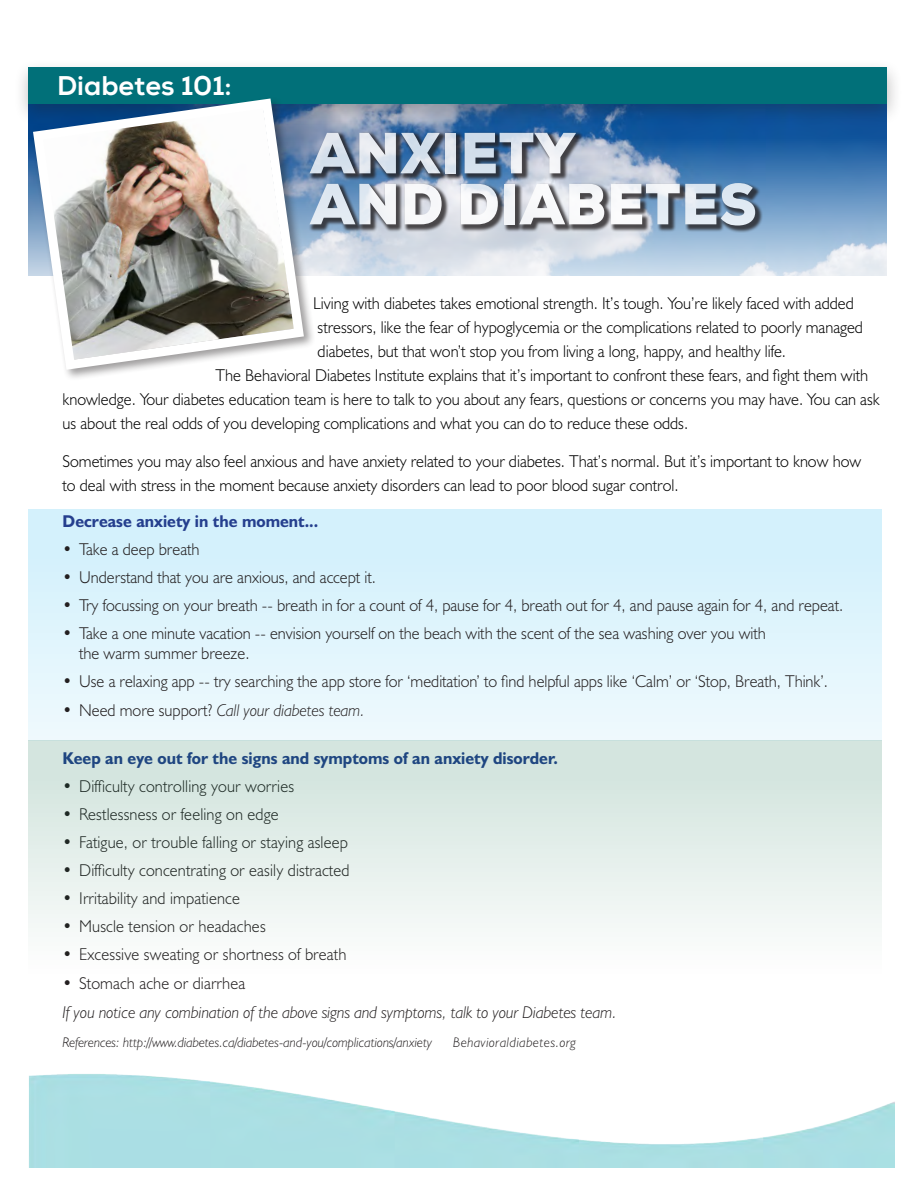
<style>
.page{position:relative;width:918px;height:1188px;background:#fff}
.page>*{position:absolute;margin:0;border:0;box-sizing:border-box;transform-origin:0 0}
.t1{font:900 56.1px/51px "Nexa";letter-spacing:.015em;color:#fff;scale:.96 1}
.t2{font:27px "Nexa X Bold";color:#fff}
.t3{font:300 17.1px/24px "Humanist 521 BT";color:#000;scale:.96 1}
.t4{font:300 17.1px/20.1px "Humanist 521 BT";color:#231f20;scale:.96 1}
.t5{font:italic 300 17.1px "Humanist 521 BT";color:#231f20;scale:.96 1}
.t6{font:700 17.1px "Humanist 521 BT";color:#253f8e;scale:.96 1}
.t7{font:italic 300 14.1px "Humanist 521 BT";color:#231f20;scale:.96 1}
.t8{font:italic 300 14.1px "Humanist 521 BT";letter-spacing:.04em;color:#231f20;scale:.96 1}
.s1{font-style:normal}
</style>
<div class="page">
<div style="left:28px;top:510px;width:853px;height:231px;background:linear-gradient(to bottom,#d0f0fc,#eef9fd)"></div>
<img style="left:316px;top:126px;width:571px;height:149px">
<img style="left:29px;top:1074px;width:866px;height:93px">
<div style="left:14px;top:58px;width:889px;height:68px;background:#231f20;opacity:.3"></div>
<div style="left:28px;top:67px;width:859px;height:37px;background:#017079"></div>
<svg style="left:316px;top:132px;width:447px;height:101px;background:#607288"></svg>
<div style="left:30px;top:96px;width:286px;height:286px;background:#231f20;opacity:.44"></div>
<img style="left:28px;top:96px;width:281px;height:279px">
<div style="left:28px;top:741px;width:853px;height:246px;background:linear-gradient(to bottom,#cee2db,#fff)"></div>
<p class="t2" style="left:57px;top:69px;width:176px">Diabetes 101:</p>
<h1 class="t1" style="left:310px;top:128px;width:466px">ANXIETY<br>AND DIABETES</h1>
<p class="t3" style="left:313px;top:291px;width:565px">Living with diabetes takes emotional strength. It’s tough. You’re likely faced with added</p>
<p class="t3" style="left:318px;top:315px;width:570px">stressors, like the fear of hypoglycemia or the complications related to poorly managed</p>
<p class="t3" style="left:318px;top:339px;width:489px">diabetes, but that won’t stop you from living a long, happy, and healthy life.</p>
<p class="t3" style="left:216px;top:363px;width:681px">The Behavioral Diabetes Institute explains that it’s important to confront these fears, and fight them with</p>
<p class="t3" style="left:63px;top:387px;width:853px">knowledge. Your diabetes education team is here to talk to you about any fears, questions or concerns you may have. You can ask</p>
<p class="t3" style="left:63px;top:411px;width:653px">us about the real odds of you developing complications and what you can do to reduce these odds.</p>
<p class="t3" style="left:63px;top:449px;width:833px">Sometimes you may also feel anxious and have anxiety related to your diabetes. That’s normal. But it’s important to know how to deal with stress in the moment because anxiety disorders can lead to poor blood sugar control.</p>
<p class="t6" style="left:63px;top:511px;width:268px">Decrease anxiety in the moment...</p>
<p class="t4" style="left:63px;top:539px;width:144px">• Take a deep breath</p>
<p class="t4" style="left:63px;top:567px;width:328px">• Understand that you are anxious, and accept it.</p>
<p class="t4" style="left:63px;top:595px;width:815px">• Try focussing on your breath -- breath in for a count of 4, pause for 4, breath out for 4, and pause again for 4, and repeat.</p>
<p class="t4" style="left:79px;top:623px;width:717px;text-indent:-16px">• Take a one minute vacation -- envision yourself on the beach with the scent of the sea washing over you with the warm summer breeze.</p>
<p class="t4" style="left:63px;top:671px;width:799px">• Use a relaxing app -- try searching the app store for ‘meditation’ to find helpful apps like ‘Calm’ or ‘Stop, Breath, Think’.</p>
<p class="t5" style="left:63px;top:700px;width:316px"><span class="s1">• Need more support?</span> Call your diabetes team.</p>
<p class="t6" style="left:63px;top:747px;width:517px">Keep an eye out for the signs and symptoms of an anxiety disorder.</p>
<p class="t4" style="left:63px;top:776px;width:243px">• Difficulty controlling your worries</p>
<p class="t4" style="left:63px;top:804px;width:227px">• Restlessness or feeling on edge</p>
<p class="t4" style="left:63px;top:832px;width:299px">• Fatigue, or trouble falling or staying asleep</p>
<p class="t4" style="left:63px;top:860px;width:300px">• Difficulty concentrating or easily distracted</p>
<p class="t4" style="left:63px;top:888px;width:186px">• Irritability and impatience</p>
<p class="t4" style="left:63px;top:916px;width:213px">• Muscle tension or headaches</p>
<p class="t4" style="left:63px;top:944px;width:297px">• Excessive sweating or shortness of breath</p>
<p class="t4" style="left:63px;top:973px;width:192px">• Stomach ache or diarrhea</p>
<p class="t5" style="left:63px;top:1002px;width:579px">If you notice any combination of the above signs and symptoms, talk to your Diabetes team.</p>
<p class="t7" style="left:63px;top:1034px;width:386px">References: http://www.diabetes.ca/diabetes-and-you/complications/anxiety</p>
<p class="t8" style="left:453px;top:1034px;width:129px">Behavioraldiabetes.org</p>
</div>
